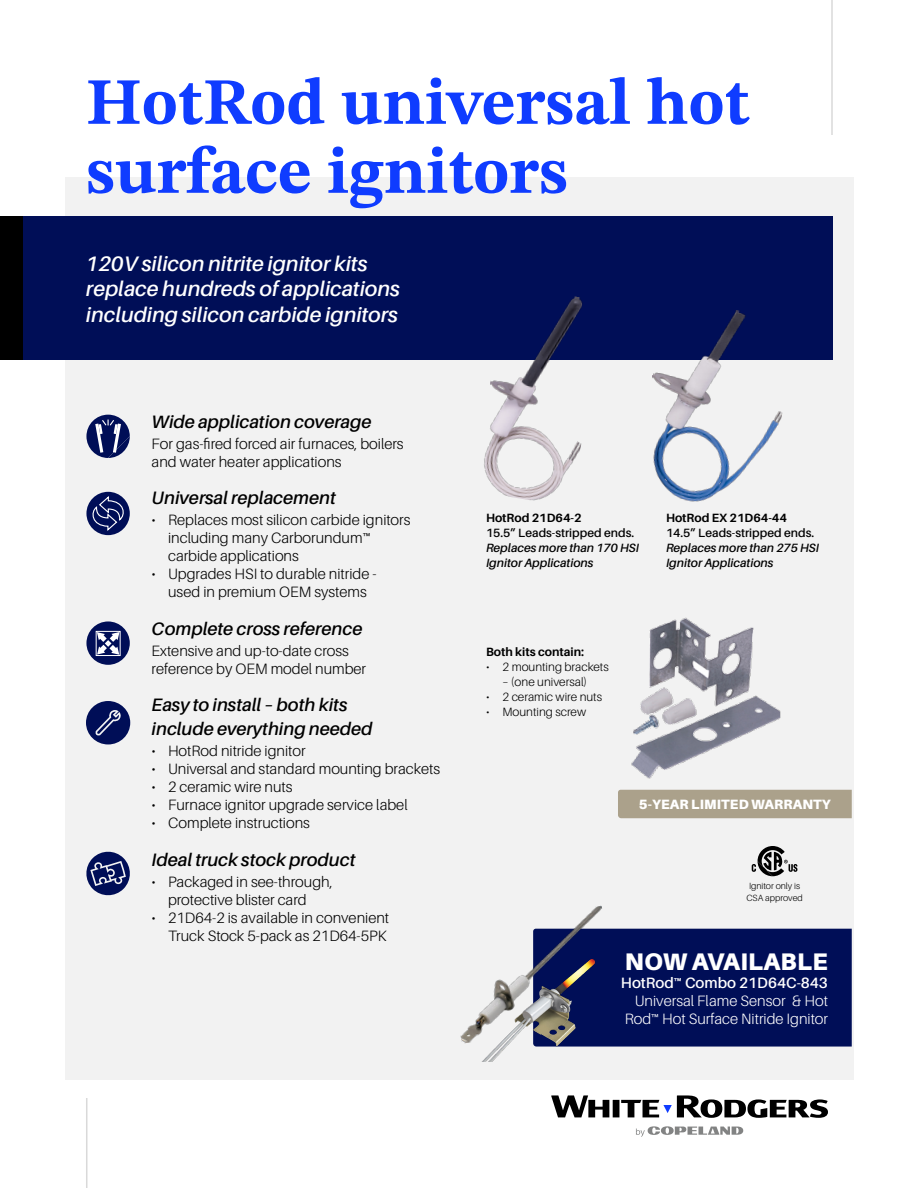
<style>
.page{position:relative;width:918px;height:1188px;background:#fff}
.page>*{position:absolute;margin:0;border:0;box-sizing:border-box;transform-origin:0 0}
.Headline{font:66px/69px "STIX Two Text";color:#0f3cff}
.t1{font:900 24px "Aileron";letter-spacing:.01em;color:#fff}
.Subhead_2{font:italic 600 21px/25.5px "Aileron";color:#fff}
.Subhead_2-2{font:italic 600 18px/24px "Aileron";color:#000}
.Body{font:300 15px/18px "Aileron";color:#000}
.t2{font:300 15px/18px "Aileron";color:#fff;text-align:right}
.t3{font:600 15px "Aileron";color:#fff}
.t4{font:900 13.5px "Aileron";letter-spacing:.01em;color:#fff}
.Table_Footnote{font:italic 600 12px "Aileron";color:#000}
.t5{font:300 12px "Aileron";color:#000}
.Table_Footnote-2{font:600 12px "Aileron";color:#000}
.Table_Footnote-3{font:700 12px "Aileron";color:#000}
.Legal{font:300 9px/12px "Aileron";color:#000}
</style>
<div class="page">
<div style="left:65px;top:177px;width:788px;height:903px;background:#f2f2f2"></div>
<div style="left:0;top:216px;width:832px;height:144px;background:#000e57"></div>
<div style="left:0;top:216px;width:22px;height:144px;background:#000"></div>
<hr style="left:831px;top:0;width:2px;height:135px;background:#d9d9d9">
<hr style="left:86px;top:1098px;width:1px;height:90px;background:#d9d9d9">
<svg style="left:551px;top:1095px;width:277px;height:23px"></svg>
<svg style="left:636px;top:1126px;width:107px;height:11px"></svg>
<div style="left:595px;top:929px;width:257px;height:118px;background:#000e57"></div>
<svg style="left:86px;top:415px;width:44px;height:43px"></svg>
<div style="left:86px;top:492px;width:44px;height:43px;background:#000e57;border-radius:50%"></div>
<svg style="left:90px;top:495px;width:36px;height:37px"></svg>
<svg style="left:86px;top:621px;width:44px;height:44px"></svg>
<div style="left:96px;top:631px;width:25px;height:25px;border:1px solid #fff"></div>
<svg style="left:97px;top:632px;width:23px;height:23px"></svg>
<svg style="left:86px;top:701px;width:44px;height:43px"></svg>
<svg style="left:86px;top:851px;width:44px;height:45px"></svg>
<img style="left:484px;top:296px;width:99px;height:205px">
<img style="left:652px;top:310px;width:131px;height:192px">
<img style="left:631px;top:617px;width:150px;height:162px">
<div style="left:618px;top:790px;width:234px;height:28px;background:#aba18b"></div>
<svg style="left:752px;top:846px;width:46px;height:30px"></svg>
<img style="left:481px;top:1044px;width:114px;height:18px">
<img style="left:460px;top:906px;width:161px;height:138px">
<p class="Headline" style="left:86px;top:67px;width:665px">HotRod universal hot surface ignitors</p>
<p class="Subhead_2" style="left:86px;top:251px;width:316px">120V silicon nitrite ignitor kits replace hundreds of applications including silicon carbide ignitors</p>
<p class="Subhead_2-2" style="left:152px;top:410px;width:221px">Wide application coverage</p>
<p class="Body" style="left:152px;top:435px;width:254px">For gas-fired forced air furnaces, boilers and water heater applications</p>
<p class="Subhead_2-2" style="left:152px;top:486px;width:186px">Universal replacement</p>
<p class="Body" style="left:168px;top:511px;width:244px;text-indent:-16px">• Replaces most silicon carbide ignitors including many Carborundum™ carbide applications</p>
<p class="Body" style="left:152px;top:565px;width:227px;text-align:center">• Upgrades HSI to durable nitride - used in premium OEM systems</p>
<p class="Subhead_2-2" style="left:152px;top:617px;width:212px">Complete cross reference</p>
<p class="Body" style="left:152px;top:642px;width:216px">Extensive and up-to-date cross reference by OEM model number</p>
<p class="Subhead_2-2" style="left:152px;top:693px;width:223px">Easy to install – both kits include everything needed</p>
<p class="Body" style="left:152px;top:742px;width:155px">• HotRod nitride ignitor</p>
<p class="Body" style="left:152px;top:760px;width:290px">• Universal and standard mounting brackets</p>
<p class="Body" style="left:152px;top:778px;width:143px">• 2 ceramic wire nuts</p>
<p class="Body" style="left:152px;top:796px;width:258px">• Furnace ignitor upgrade service label</p>
<p class="Body" style="left:152px;top:814px;width:160px">• Complete instructions</p>
<p class="Subhead_2-2" style="left:152px;top:848px;width:205px">Ideal truck stock product</p>
<p class="Body" style="left:168px;top:873px;width:166px;text-indent:-16px">• Packaged in see-through, protective blister card</p>
<p class="Body" style="left:152px;top:909px;width:239px;text-align:right">• 21D64-2 is available in convenient<br>Truck Stock 5-pack as 21D64-5PK</p>
<p class="Table_Footnote-3" style="left:486px;top:511px;width:97px">HotRod 21D64-2</p>
<p class="Table_Footnote-2" style="left:486px;top:526px;width:150px">15.5” Leads-stripped ends.</p>
<p class="Table_Footnote" style="left:486px;top:541px;width:155px">Replaces more than 170 HSI</p>
<p class="Table_Footnote" style="left:486px;top:556px;width:109px">Ignitor Applications</p>
<p class="Table_Footnote-3" style="left:666px;top:511px;width:122px">HotRod EX 21D64-44</p>
<p class="Table_Footnote-2" style="left:666px;top:526px;width:150px">14.5” Leads-stripped ends.</p>
<p class="Table_Footnote" style="left:666px;top:541px;width:155px">Replaces more than 275 HSI</p>
<p class="Table_Footnote" style="left:666px;top:556px;width:109px">Ignitor Applications</p>
<p class="Table_Footnote-3" style="left:486px;top:645px;width:100px">Both kits contain:</p>
<p class="t5" style="left:486px;top:661px;width:124px">• 2 mounting brackets</p>
<p class="t5" style="left:502px;top:676px;width:86px">– (one universal)</p>
<p class="t5" style="left:486px;top:691px;width:118px">• 2 ceramic wire nuts</p>
<p class="t5" style="left:486px;top:706px;width:102px">• Mounting screw</p>
<p class="t4" style="left:639px;top:796px;width:194px">5-YEAR LIMITED WARRANTY</p>
<p class="Legal" style="left:746px;top:880px;width:58px">Ignitor only is<br>CSA approved</p>
<p class="t1" style="left:625px;top:947px;width:204px">NOW AVAILABLE</p>
<p class="t3" style="left:621px;top:974px;width:209px">HotRod™ Combo 21D64C-843</p>
<p class="t2" style="left:625px;top:992px;width:205px">Universal Flame Sensor &amp; Hot<br>Rod™ Hot Surface Nitride Ignitor</p>
</div>
